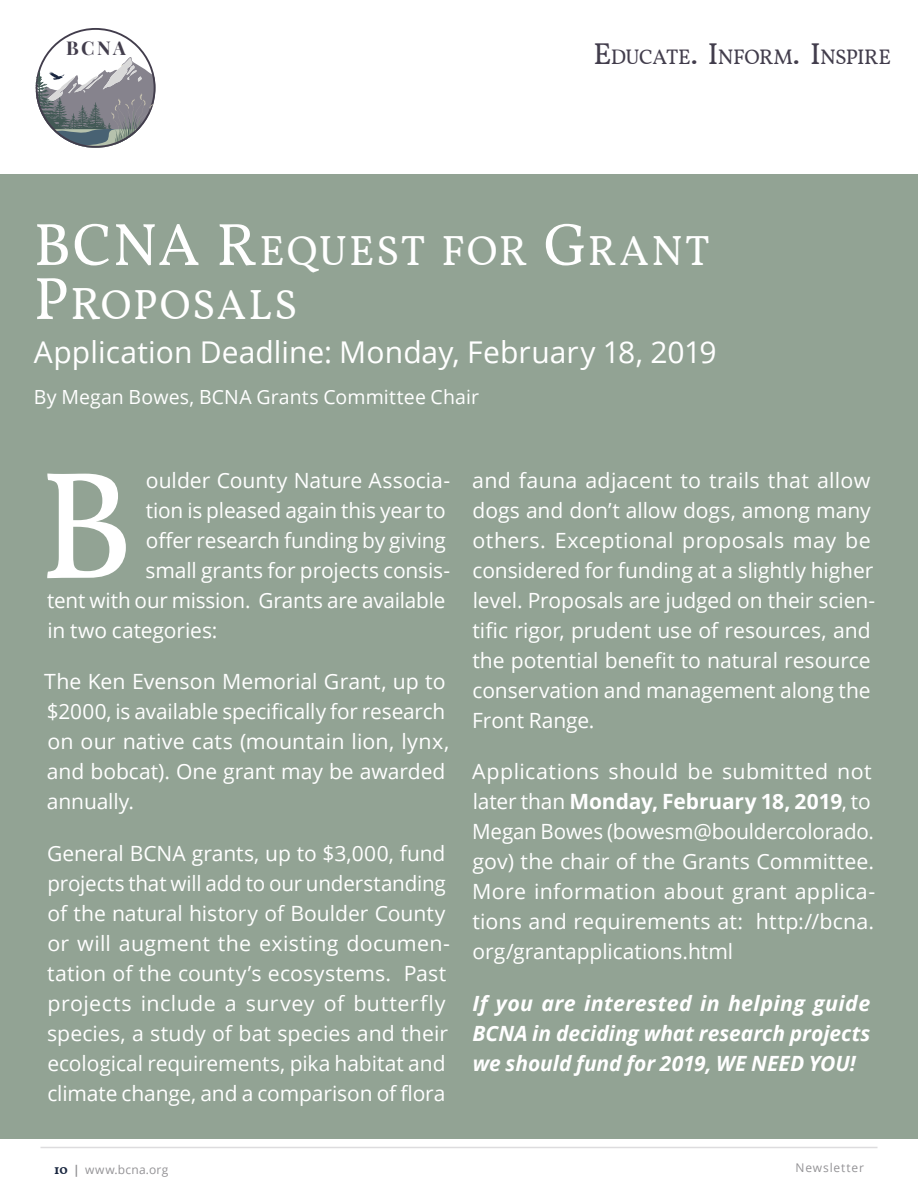
<style>
.page{position:relative;width:918px;height:1188px;background:#fff}
.page>*{position:absolute;margin:0;border:0;box-sizing:border-box;transform-origin:0 0}
.t1{font:153.6px "Vollkorn";color:#fff}
.t2{font:42px/54px "Vollkorn";letter-spacing:.045em;color:#fff}
.t3{font:30px "Open Sans";letter-spacing:.005em;color:#fff}
.t4{font:21px/30px "Open Sans";color:#fff}
.t5{font:italic 700 21px/30px "Open Sans";color:#fff;text-align:justify}
.t6{font:21px "Vollkorn";letter-spacing:-.02em;color:#423d4c}
.t7{font:19.5px "Open Sans";letter-spacing:.005em;color:#fff}
.t8{font:700 18.9px "Playfair Display";color:#423d4c}
.t9{font:12px "Open Sans";letter-spacing:.02em;color:#949396}
.t10{font:12px "Open Sans";letter-spacing:.065em;color:#949396}
.s1{font-size:30px}
.s2{font-size:60px}
.s3{font-size:45px}
.s4{font-weight:700}
.s5{font-family:"Vollkorn";font-weight:700;font-size:13.5px;color:#1a2740}
</style>
<div class="page">
<hr style="left:40px;top:1147px;width:838px;height:1px;background:#dddcde">
<div style="left:0;top:174px;width:918px;height:964px;background:#92a394"></div>
<svg style="left:35px;top:28px;width:121px;height:120px"></svg>
<p class="t8" style="left:66px;top:36px;width:61px">BCNA</p>
<p class="t6" style="left:594px;top:41px;width:299px"><span class="s1">E</span>DUCATE<span class="s1">. I</span>NFORM<span class="s1">. I</span>NSPIRE</p>
<h2 class="t2" style="left:34px;top:221px;width:677px"><span class="s2">BCNA R</span>EQUEST FOR <span class="s2">G</span>RANT<br><span class="s2">P</span><span class="s3">R</span>OPOSALS</h2>
<h3 class="t3" style="left:34px;top:332px;width:685px">Application Deadline: Monday, February 18, 2019</h3>
<p class="t7" style="left:34px;top:384px;width:447px">By Megan Bowes, BCNA Grants Committee Chair</p>
<h1 class="t1" style="left:39px;top:412px;width:97px">B</h1>
<p class="t4" style="left:146px;top:465px;width:306px">oulder County Nature Associa-</p>
<p class="t4" style="left:146px;top:495px;width:301px">tion is pleased again this year to</p>
<p class="t4" style="left:146px;top:525px;width:301px">offer research funding by giving</p>
<p class="t4" style="left:146px;top:555px;width:306px">small grants for projects consis-</p>
<p class="t4" style="left:47px;top:585px;width:400px">tent with our mission. Grants are available</p>
<p class="t4" style="left:47px;top:615px;width:172px">in two categories:</p>
<p class="t4" style="left:44px;top:666px;width:406px">The Ken Evenson Memorial Grant, up to $2000, is available specifically for research on our native cats (mountain lion, lynx, and bobcat). One grant may be awarded annually.</p>
<p class="t4" style="left:47px;top:838px;width:405px">General BCNA grants, up to $3,000, fund projects that will add to our understanding of the natural history of Boulder County or will augment the existing documen&shy;tation of the county’s ecosystems. Past projects include a survey of butterfly species, a study of bat species and their ecological requirements, pika habitat and climate change, and a comparison of flora</p>
<p class="t4" style="left:472px;top:465px;width:405px">and fauna adjacent to trails that allow dogs and don’t allow dogs, among many others. Exceptional proposals may be considered for funding at a slightly higher level. Proposals are judged on their scien&shy;tific rigor, prudent use of resources, and the potential benefit to natural resource conservation and management along the Front Range.</p>
<p class="t4" style="left:472px;top:756px;width:405px">Applications should be submitted not later than <span class="s4">Monday, February 18, 2019</span>, to Megan Bowes (bowesm@bouldercolorado. gov) the chair of the Grants Committee.<br>More information about grant applica&shy;tions and requirements at: http://bcna. org/grantapplications.html</p>
<p class="t5" style="left:473px;top:988px;width:399px">If you are interested in helping guide BCNA in deciding what research projects we should fund for 2019, WE NEED YOU!</p>
<p class="t9" style="left:54px;top:1162px;width:116px"><span class="s5">10</span> <span class="s4">|</span> www.bcna.org</p>
<p class="t10" style="left:795px;top:1159px;width:70px">Newsletter</p>
</div>
